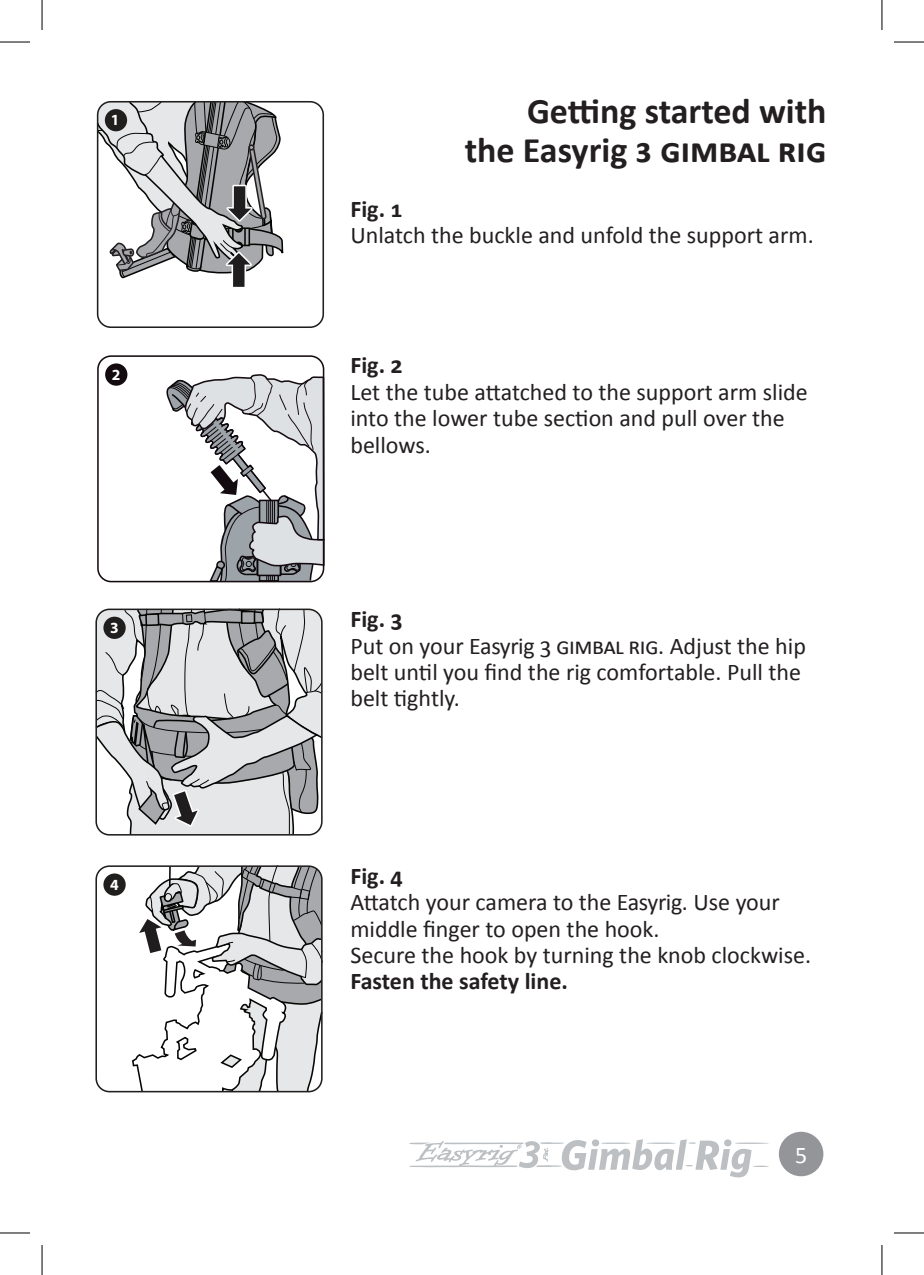
<style>
.page{position:relative;width:924px;height:1275px;background:#fff}
.page>*{position:absolute;margin:0;border:0;box-sizing:border-box;transform-origin:0 0}
.t1{font:700 36px/39.6px "Calibri";color:#231f20;text-align:right}
.t2{font:24px/26.4px "Calibri";color:#231f20}
.t3{font:700 24px "Calibri";color:#231f20}
.t4{font:24px "Calibri";color:#fff}
.t5{font:700 15.6px "Myriad Pro";color:#fff}
</style>
<div class="page">
<div style="left:778px;top:1131px;width:45px;height:45px;background:#939598;border-radius:50%"></div>
<svg style="left:409px;top:1139px;width:359px;height:38px"></svg>
<svg style="left:96px;top:100px;width:188px;height:228px"></svg>
<div style="left:97px;top:101px;width:227px;height:227px;border:2px solid #211e1e;border-radius:13px"></div>
<div style="left:105px;top:109px;width:22px;height:22px;background:#211e1e;border-radius:50%"></div>
<svg style="left:164px;top:373px;width:161px;height:210px"></svg>
<div style="left:97px;top:355px;width:227px;height:227px;border:2px solid #140b10;border-radius:13px"></div>
<div style="left:105px;top:363px;width:22px;height:23px;background:#140b10;border-radius:50%"></div>
<svg style="left:131px;top:865px;width:192px;height:228px"></svg>
<div style="left:95px;top:865px;width:227px;height:227px;border:2px solid #211e1e;border-radius:13px"></div>
<div style="left:103px;top:873px;width:23px;height:22px;background:#211e1e;border-radius:50%"></div>
<svg style="left:98px;top:611px;width:225px;height:225px;background:#c0c1c3"></svg>
<div style="left:95px;top:608px;width:227px;height:227px;border:2px solid #211e1e;border-radius:13px"></div>
<div style="left:103px;top:616px;width:23px;height:23px;background:#211e1e;border-radius:50%"></div>
<hr style="left:0;top:42px;width:30px;height:1px;background:#000">
<hr style="left:893px;top:42px;width:30px;height:1px;background:#000">
<hr style="left:0;top:1232px;width:30px;height:1px;background:#000">
<hr style="left:893px;top:1232px;width:30px;height:1px;background:#000">
<hr style="left:42px;top:0;width:1px;height:30px;background:#000">
<hr style="left:42px;top:1245px;width:1px;height:30px;background:#000">
<hr style="left:881px;top:0;width:1px;height:30px;background:#000">
<hr style="left:881px;top:1245px;width:1px;height:30px;background:#000">
<p class="t5" style="left:111px;top:110px;width:10px">1</p>
<p class="t5" style="left:112px;top:364px;width:10px">2</p>
<p class="t5" style="left:110px;top:617px;width:10px">3</p>
<p class="t5" style="left:110px;top:874px;width:10px">4</p>
<h1 class="t1" style="left:464px;top:91px;width:363px">Getting started with<br>the Easyrig 3 gimbal rig</h1>
<p class="t3" style="left:350px;top:194px;width:54px">Fig. 1</p>
<p class="t2" style="left:350px;top:222px;width:464px">Unlatch the buckle and unfold the support arm.</p>
<p class="t3" style="left:350px;top:350px;width:54px">Fig. 2</p>
<p class="t2" style="left:350px;top:379px;width:458px">Let the tube attatched to the support arm slide into the lower tube section and pull over the bellows.</p>
<p class="t3" style="left:350px;top:604px;width:54px">Fig. 3</p>
<p class="t2" style="left:350px;top:632px;width:457px">Put on your Easyrig 3 gimbal rig. Adjust the hip belt until you find the rig comfortable. Pull the belt tightly.</p>
<p class="t3" style="left:350px;top:860px;width:54px">Fig. 4</p>
<p class="t2" style="left:350px;top:889px;width:462px">Attatch your camera to the Easyrig. Use your middle finger to open the hook.<br>Secure the hook by turning the knob clockwise.</p>
<p class="t3" style="left:350px;top:966px;width:219px">Fasten the safety line.</p>
<p class="t4" style="left:794px;top:1139px;width:14px">5</p>
</div>
